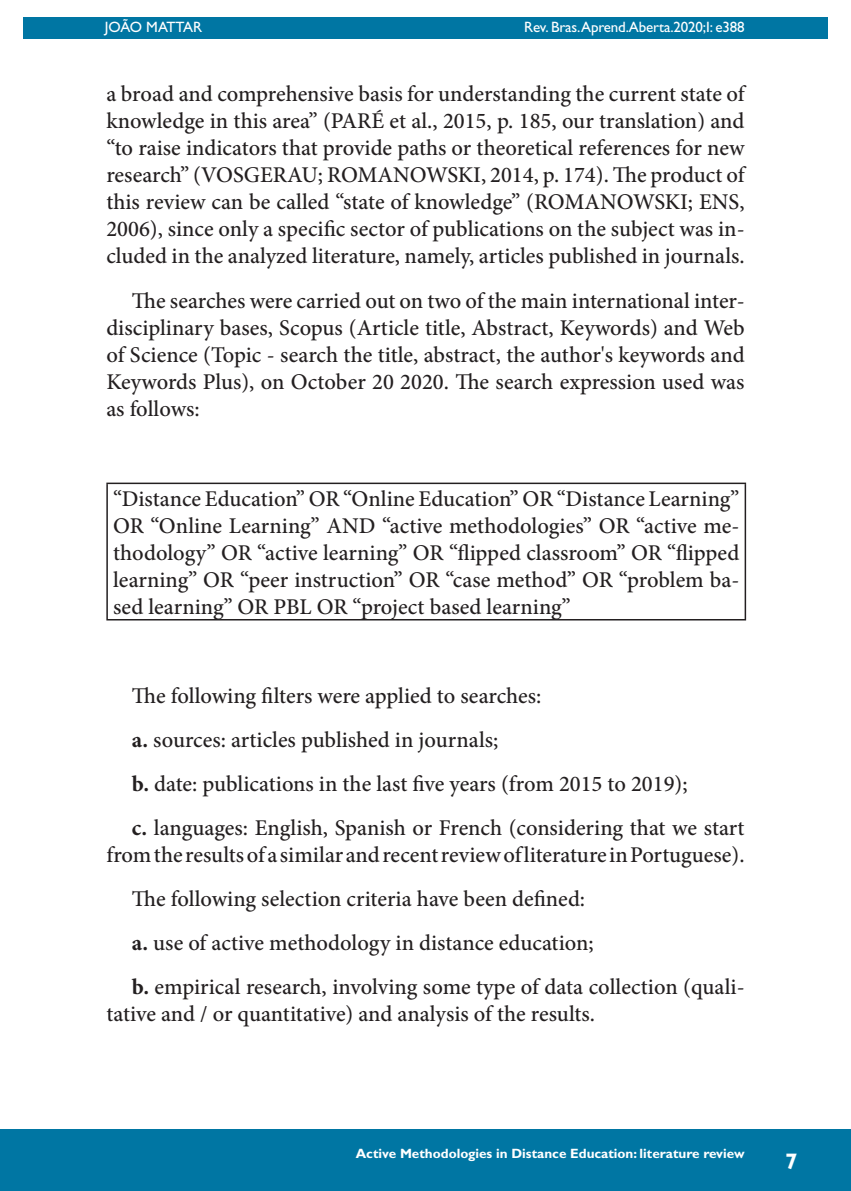
<style>
.page{position:relative;width:851px;height:1191px;background:#fff}
.page>*{position:absolute;margin:0;border:0;box-sizing:border-box;transform-origin:0 0}
.Texto_corrido{font:500 22.5px/27px "Minion Pro";color:#231f20;text-align:justify}
.Texto_sem_recuo{font:500 22.5px/27px "Minion Pro";color:#231f20;text-align:justify}
.t1{font:700 22.5px "Gill Sans Std";color:#fff}
.t2{font:15px "Gill Sans Std";letter-spacing:-.01em;color:#fff}
.t3{font:700 13.5px "Gill Sans Std";color:#fff}
.s1{font-weight:700}
</style>
<div class="page">
<hr style="left:104px;top:0;width:1px;height:467px;background:#0076a3">
<div style="left:23px;top:17px;width:804px;height:21px;background:#0076a3"></div>
<div style="left:0;top:1129px;width:850px;height:62px;background:#0076a3"></div>
<hr style="left:106px;top:482px;width:640px;height:2px;background:#231f20">
<hr style="left:106px;top:484px;width:2px;height:135px;background:#231f20">
<hr style="left:744px;top:484px;width:2px;height:135px;background:#231f20">
<hr style="left:106px;top:619px;width:640px;height:1px;background:#231f20">
<p class="t2" style="left:105px;top:18px;width:99px">JOÃO MATTAR</p>
<p class="t2" style="left:524px;top:18px;width:222px">Rev. Bras.Aprend.Aberta.2020;I: e388</p>
<p class="Texto_corrido" style="left:106px;top:81px;width:639px">a broad and comprehensive basis for understanding the current state of knowledge in this area” (PARÉ et al., 2015, p. 185, our translation) and “to raise indicators that provide paths or theoretical references for new research” (VOSGERAU; ROMANOWSKI, 2014, p. 174). The product of this review can be called “state of knowledge” (ROMANOWSKI; ENS, 2006), since only a specific sector of publications on the subject was in&shy;cluded in the analyzed literature, namely, articles published in journals.</p>
<p class="Texto_corrido" style="left:106px;top:287px;width:639px;text-indent:26px">The searches were carried out on two of the main international inter&shy;disciplinary bases, Scopus (Article title, Abstract, Keywords) and Web of Science (Topic - search the title, abstract, the author's keywords and Keywords Plus), on October 20 2020. The search expression used was as follows:</p>
<p class="Texto_sem_recuo" style="left:113px;top:485px;width:627px">“Distance Education” OR “Online Education” OR “Distance Learning” OR “Online Learning” AND “active methodologies” OR “active me&shy;thodology” OR “active learning” OR “flipped classroom” OR “flipped learning” OR “peer instruction” OR “case method” OR “problem ba&shy;sed learning” OR PBL OR “project based learning”</p>
<p class="Texto_corrido" style="left:132px;top:682px;width:411px">The following filters were applied to searches:</p>
<p class="Texto_corrido" style="left:132px;top:726px;width:368px"><span class="s1">a.</span> sources: articles published in journals;</p>
<p class="Texto_corrido" style="left:132px;top:770px;width:557px"><span class="s1">b.</span> date: publications in the last five years (from 2015 to 2019);</p>
<p class="Texto_corrido" style="left:106px;top:814px;width:639px;text-align:right"><span class="s1">c.</span> languages: English, Spanish or French (considering that we start from the results of a similar and recent review of literature in Portuguese).</p>
<p class="Texto_corrido" style="left:132px;top:885px;width:455px">The following selection criteria have been defined:</p>
<p class="Texto_corrido" style="left:132px;top:929px;width:463px"><span class="s1">a.</span> use of active methodology in distance education;</p>
<p class="Texto_corrido" style="left:106px;top:973px;width:639px;text-indent:26px"><span class="s1">b.</span> empirical research, involving some type of data collection (quali&shy;tative and / or quantitative) and analysis of the results.</p>
<p class="t3" style="left:355px;top:1145px;width:390px">Active Methodologies in Distance Education: literature review</p>
<p class="t1" style="left:785px;top:1148px;width:14px">7</p>
</div>
